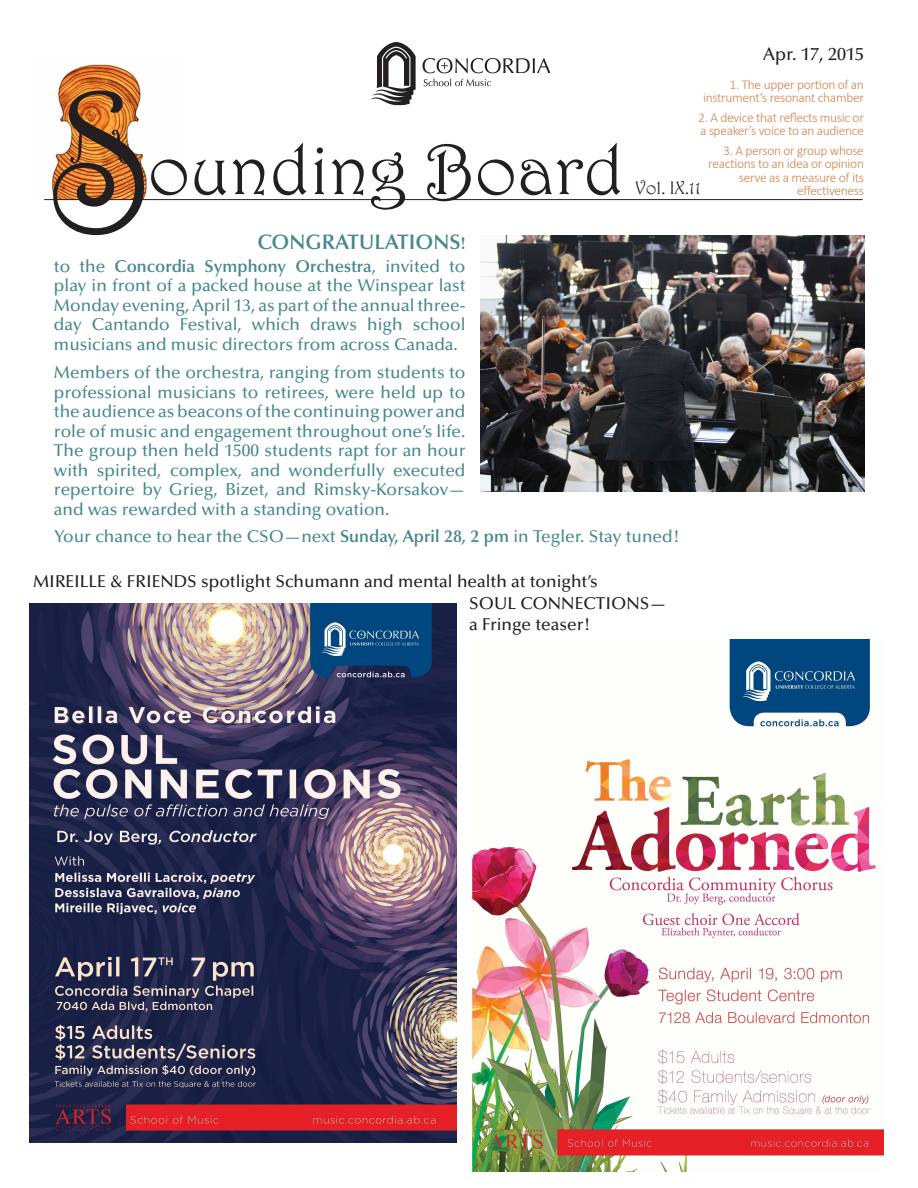
<style>
.page{position:relative;width:918px;height:1188px;background:#fff}
.page>*{position:absolute;margin:0;border:0;box-sizing:border-box;transform-origin:0 0}
.t1{font:202.5px "Harrington";color:#231f20;scale:.85 1}
.t2{font:72px "Harrington";color:#231f20}
.t3{font:600 21px "Optima LT Std";color:#45888e}
.t4{font:500 18px "Optima LT Std";color:#231f20}
.t5{font:18px "Harrington";color:#231f20}
.t6{font:500 17.25px/19.5px "Optima LT Std";color:#45888e;text-align:justify}
.t7{font:500 17.25px/21.6px "Optima LT Std";color:#231f20}
.t8{font:300 13.5px/13.5px "Calibri";letter-spacing:-.025em;color:#d2844e;text-align:right}
.s1{font-size:17.25px}
.s2{font-weight:600}
</style>
<div class="page">
<img style="left:52px;top:64px;width:95px;height:135px">
<hr style="left:44px;top:199px;width:819px;height:1px;background:#231f20">
<img style="left:370px;top:42px;width:181px;height:64px">
<img style="left:471px;top:639px;width:412px;height:533px">
<img style="left:29px;top:603px;width:428px;height:540px">
<img style="left:481px;top:236px;width:383px;height:255px">
<p class="t4" style="left:763px;top:44px;width:102px">Apr. 17, 2015</p>
<p class="t8" style="left:703px;top:77px;width:162px">1. The upper portion of an instrument’s resonant chamber</p>
<p class="t8" style="left:698px;top:110px;width:167px;text-align:left">2. A device that reflects music or a speaker’s voice to an audience</p>
<p class="t8" style="left:708px;top:143px;width:157px">3. A person or group whose reactions to an idea or opinion serve as a measure of its</p>
<h1 class="t1" style="left:51px;top:41px;width:118px">S</h1>
<h2 class="t2" style="left:148px;top:126px;width:477px">ounding Board</h2>
<p class="t5" style="left:635px;top:177px;width:67px">Vol. IX.11</p>
<p class="t8" style="left:797px;top:184px;width:68px">effectiveness</p>
<p class="t3" style="left:257px;top:230px;width:209px">Congratulations<span class="s1">!</span></p>
<p class="t6" style="left:54px;top:257px;width:413px">to the <span class="s2">Concordia Symphony Orchestra</span>, invited to play in front of a packed house at the Winspear last Monday evening, April 13, as part of the annual three&shy;day Cantando Festival, which draws high school musicians and music directors from across Canada.</p>
<p class="t6" style="left:54px;top:363px;width:413px">Members of the orchestra, ranging from students to professional musicians to retirees, were held up to the audience as beacons of the continuing power and role of music and engagement throughout one’s life.<br>The group then held 1500 students rapt for an hour with spirited, complex, and wonderfully executed repertoire by Grieg, Bizet, and Rimsky-Korsakov— and was rewarded with a standing ovation.</p>
<p class="t6" style="left:54px;top:527px;width:628px">Your chance to hear the CSO—next <span class="s2">Sunday, April 28, 2 pm</span> in Tegler. Stay tuned!</p>
<p class="t7" style="left:469px;top:571px;width:130px;text-indent:-436px">Mireille &amp; friends spotlight Schumann and mental health at tonight’s<br>SOUL CONNE</p>
<p class="t7" style="left:469px;top:593px;width:199px;text-indent:114px">CTIONS— a Fringe teaser!</p>
</div>
